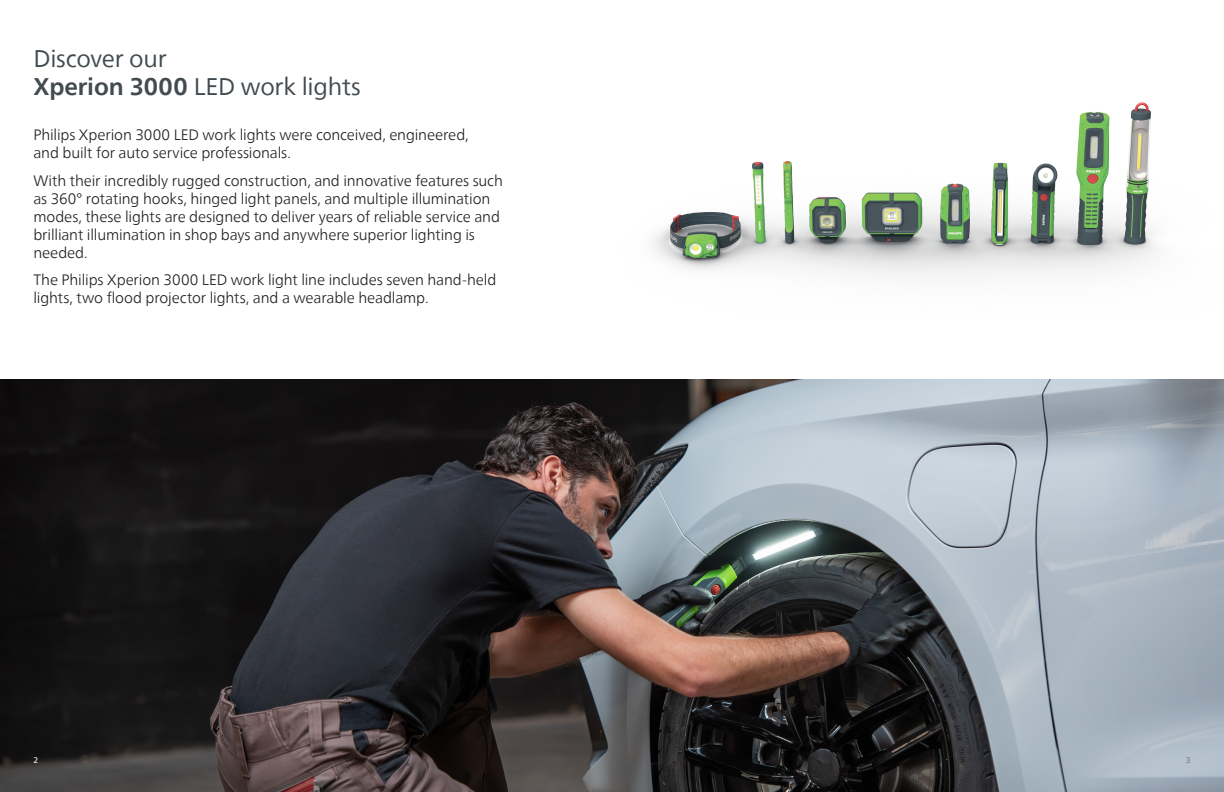
<style>
.page{position:relative;width:1224px;height:792px;background:#fff}
.page>*{position:absolute;margin:0;border:0;box-sizing:border-box;transform-origin:0 0}
.WSL_HL_21_pt_dAqua{font:24px/28.6px "Neue Frutiger World";letter-spacing:-.01em;color:#424b50}
.Intro{font:300 15px/18px "Neue Frutiger World";letter-spacing:-.01em;color:#231f20}
.t1{font:8.1px "Neue Frutiger World";color:#fff}
.t2{font:300 8.1px "Neue Frutiger World";color:#636366}
.s1{font-weight:700}
</style>
<div class="page">
<img style="left:653px;top:102px;width:505px;height:174px">
<img style="left:0;top:379px;width:1224px;height:413px">
<p class="WSL_HL_21_pt_dAqua" style="left:33px;top:44px;width:329px">Discover our<br><span class="s1">Xperion 3000</span> LED work lights</p>
<p class="Intro" style="left:33px;top:126px;width:437px">Philips Xperion 3000 LED work lights were conceived, engineered, and built for auto service professionals.</p>
<p class="Intro" style="left:33px;top:171px;width:471px">With their incredibly rugged construction, and innovative features such as 360° rotating hooks, hinged light panels, and multiple illumination modes, these lights are designed to deliver years of reliable service and brilliant illumination in shop bays and anywhere superior lighting is needed.</p>
<p class="Intro" style="left:33px;top:271px;width:465px">The Philips Xperion 3000 LED work light line includes seven hand-held lights, two flood projector lights, and a wearable headlamp.</p>
<p class="t1" style="left:33px;top:754px;width:6px">2</p>
<p class="t2" style="left:1186px;top:754px;width:6px">3</p>
</div>
